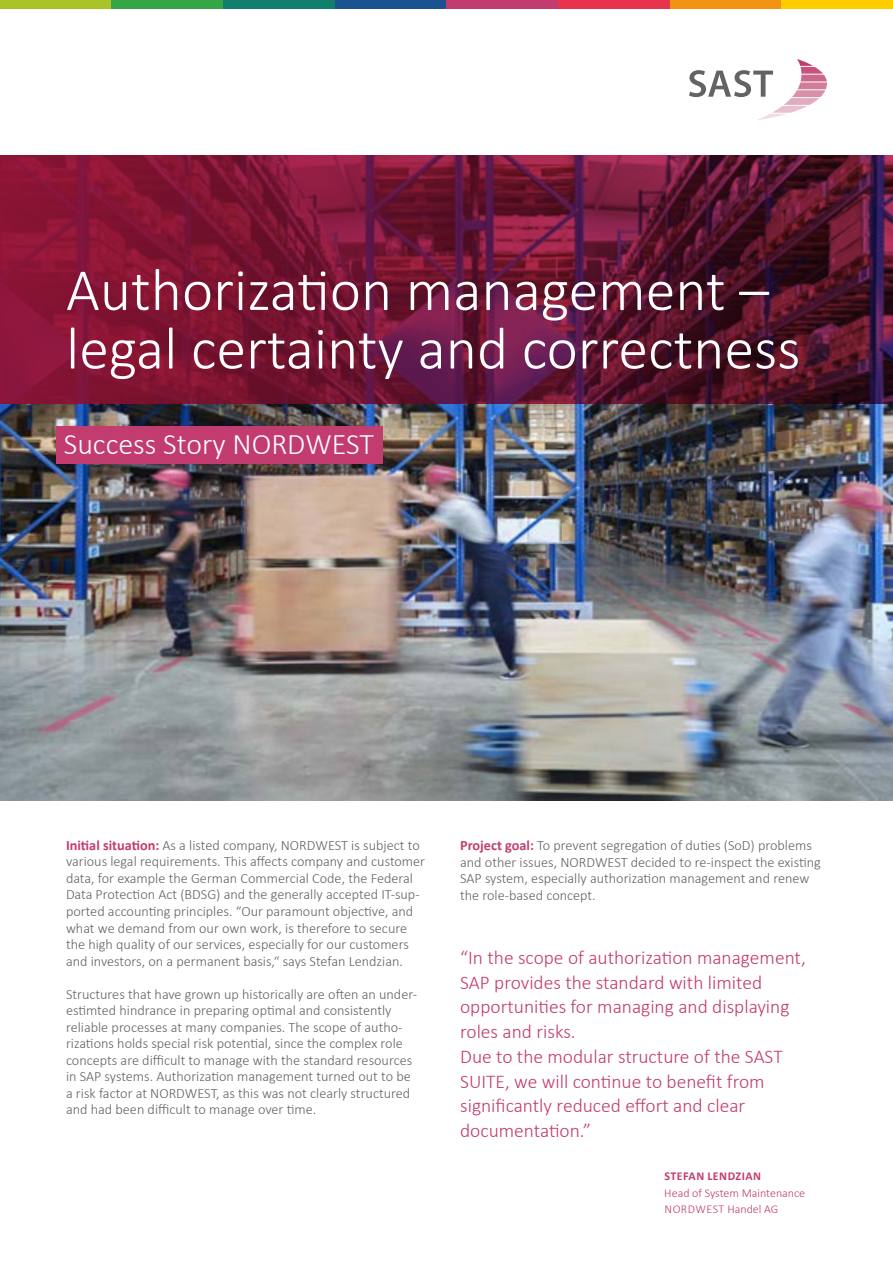
<style>
.page{position:relative;width:893px;height:1263px;background:#fff}
.page>*{position:absolute;margin:0;border:0;box-sizing:border-box;transform-origin:0 0}
.t1{font:300 60px/58.5px "Calibri";color:#fff}
.t2{font:300 30px "Calibri";color:#fff}
.t3{font:300 19.5px/24.8px "Calibri";color:#c23c70}
.t4{font:300 14.25px/16.5px "Calibri";color:#646363}
.t5{font:300 12px/16.5px "Calibri";color:#c23c70}
.t6{font:700 12px "Calibri";letter-spacing:.04em;color:#c23c70}
.s1{font-weight:700;color:#c23c70}
</style>
<div class="page">
<img style="left:0;top:403px;width:893px;height:398px">
<svg style="left:0;top:155px;width:893px;height:248px;background:#6b1533"></svg>
<div style="left:0;top:0;width:112px;height:9px;background:#a9c426"></div>
<div style="left:112px;top:0;width:111px;height:9px;background:#36a546"></div>
<div style="left:223px;top:0;width:112px;height:9px;background:#117f6e"></div>
<div style="left:335px;top:0;width:111px;height:9px;background:#1a538f"></div>
<div style="left:446px;top:0;width:112px;height:9px;background:#c23c70"></div>
<div style="left:558px;top:0;width:112px;height:9px;background:#e7344c"></div>
<div style="left:670px;top:0;width:111px;height:9px;background:#f39313"></div>
<div style="left:781px;top:0;width:112px;height:9px;background:#ffcd00"></div>
<div style="left:57px;top:426px;width:326px;height:37px;background:#c23c70"></div>
<svg style="left:689px;top:59px;width:138px;height:61px"></svg>
<h1 class="t1" style="left:66px;top:258px;width:736px">Authorization management – legal certainty and correctness</h1>
<h2 class="t2" style="left:64px;top:425px;width:312px">Success Story NORDWEST</h2>
<p class="t4" style="left:66px;top:836px;width:361px"><span class="s1">Initial situation:</span> As a listed company, NORDWEST is subject to various legal requirements. This affects company and customer data, for example the German Commercial Code, the Federal Data Protection Act (BDSG) and the generally accepted IT-sup&shy;ported accounting principles. “Our paramount objective, and what we demand from our own work, is therefore to secure the high quality of our services, especially for our customers and investors, on a permanent basis,“ says Stefan Lendzian.</p>
<p class="t4" style="left:66px;top:985px;width:353px">Structures that have grown up historically are often an under&shy;estimted hindrance in preparing optimal and consistently reliable processes at many companies. The scope of autho&shy;rizations holds special risk potential, since the complex role concepts are difficult to manage with the standard resources in SAP systems. Authorization management turned out to be a risk factor at NORDWEST, as this was not clearly structured and had been difficult to manage over time.</p>
<p class="t4" style="left:460px;top:836px;width:362px"><span class="s1">Project goal:</span> To prevent segregation of duties (SoD) problems and other issues, NORDWEST decided to re-inspect the existing SAP system, especially authorization management and renew the role-based concept.</p>
<p class="t3" style="left:460px;top:944px;width:347px">“In the scope of authorization management, SAP provides the standard with limited opportunities for managing and displaying roles and risks.<br>Due to the modular structure of the SAST SUITE, we will continue to benefit from significantly reduced effort and clear documentation.”</p>
<p class="t6" style="left:665px;top:1168px;width:98px">STEFAN LENDZIAN</p>
<p class="t5" style="left:664px;top:1184px;width:142px">Head of System Maintenance<br>NORDWEST Handel AG</p>
</div>
